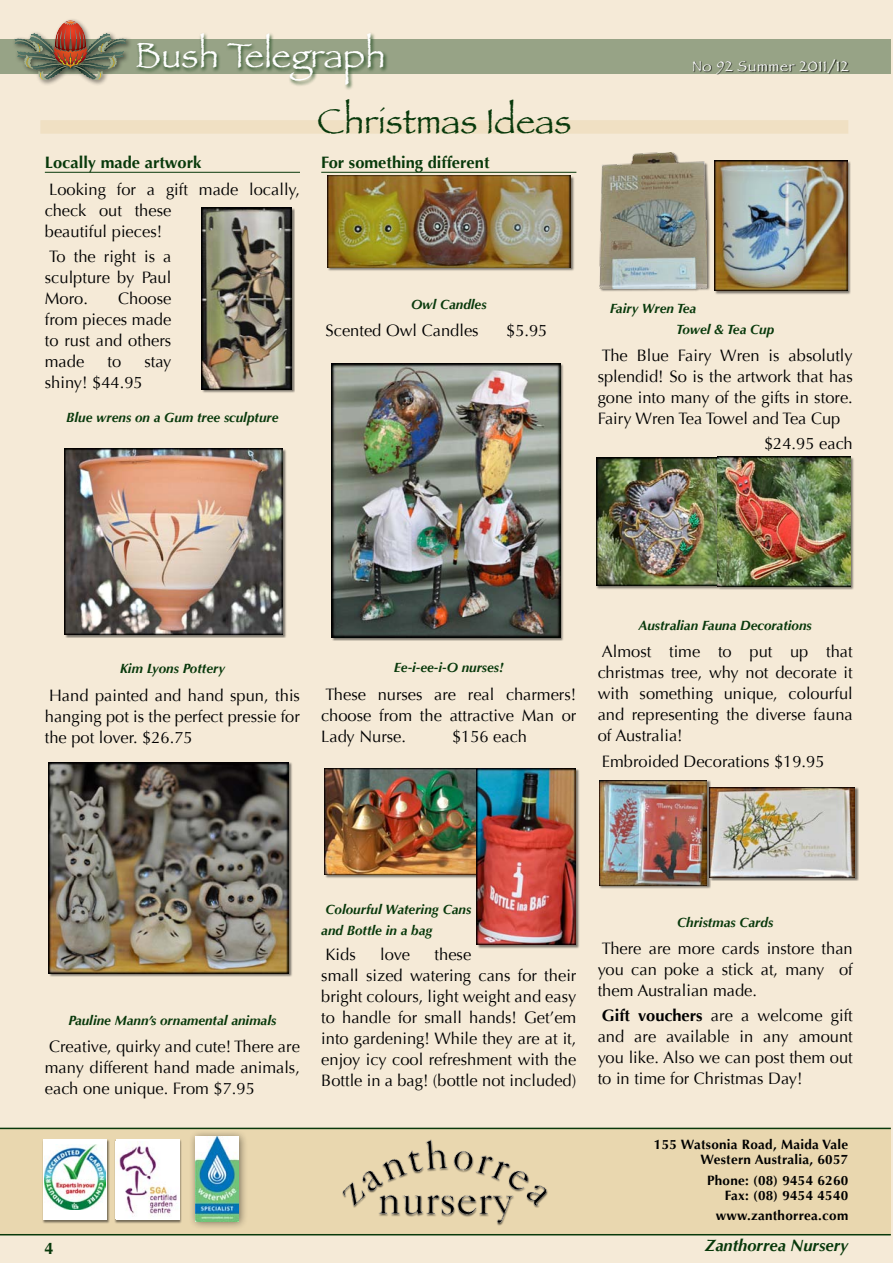
<style>
.page{position:relative;width:893px;height:1263px;background:#f5ead7}
.page>*{position:absolute;margin:0;border:0;box-sizing:border-box;transform-origin:0 0}
.t1{font:36px "Papyrus";color:#08390b}
.t2{font:36px "Papyrus";color:#fff}
.t3{font:16.5px/21px "Optima";color:#000;text-align:justify}
.t4{font:700 16.5px "Optima";color:#08390b}
.t5{font:italic 700 16.5px "Optima";color:#08390b}
.t6{font:15px "Papyrus";letter-spacing:.05em;color:#fff}
.t7{font:italic 700 13.5px/21px "Optima";color:#08390b}
.t8{font:700 13.5px/15px "Optima";letter-spacing:.02em;color:#000;text-align:right}
.s1{font-weight:700}
</style>
<div class="page">
<div style="left:0;top:1128px;width:891px;height:107px;background:#e9d7af"></div>
<img style="left:342px;top:1140px;width:205px;height:84px">
<div style="left:0;top:40px;width:891px;height:34px;background:#97a386"></div>
<hr style="left:0;top:1234px;width:891px;height:1px;background:#08390b">
<hr style="left:0;top:1128px;width:891px;height:1px;background:#08390b">
<div style="left:135px;top:32px;width:254px;height:59px;background:#08390b;opacity:.75"></div>
<div style="left:693px;top:59px;width:156px;height:15px;background:#000;opacity:.75"></div>
<div style="left:42px;top:1139px;width:67px;height:84px;background:#000;opacity:.5"></div>
<div style="left:43px;top:1139px;width:64px;height:81px;background:#fff"></div>
<img style="left:45px;top:1145px;width:60px;height:64px">
<div style="left:115px;top:1139px;width:67px;height:84px;background:#000;opacity:.5"></div>
<div style="left:116px;top:1139px;width:64px;height:81px;background:#fff"></div>
<img style="left:117px;top:1141px;width:60px;height:74px">
<div style="left:40px;top:120px;width:808px;height:14px;background:#f0e0c3"></div>
<hr style="left:45px;top:172px;width:255px;height:1px;background:#08390b">
<hr style="left:321px;top:172px;width:255px;height:1px;background:#08390b">
<div style="left:12px;top:18px;width:121px;height:69px;background:#000;opacity:.5"></div>
<img style="left:14px;top:20px;width:113px;height:60px">
<div style="left:597px;top:457px;width:124px;height:133px;background:#000;opacity:.5"></div>
<img style="left:596px;top:457px;width:122px;height:129px">
<div style="left:718px;top:457px;width:136px;height:133px;background:#000;opacity:.5"></div>
<div style="left:327px;top:176px;width:248px;height:96px;background:#000;opacity:.5"></div>
<img style="left:327px;top:176px;width:244px;height:91px">
<div style="left:325px;top:769px;width:155px;height:109px;background:#000;opacity:.5"></div>
<img style="left:325px;top:769px;width:152px;height:105px">
<div style="left:332px;top:364px;width:232px;height:277px;background:#000;opacity:.5"></div>
<img style="left:332px;top:363px;width:228px;height:274px">
<div style="left:202px;top:208px;width:93px;height:185px;background:#000;opacity:.5"></div>
<img style="left:201px;top:208px;width:90px;height:181px">
<div style="left:49px;top:762px;width:243px;height:215px;background:#000;opacity:.5"></div>
<img style="left:49px;top:762px;width:239px;height:211px">
<div style="left:65px;top:449px;width:222px;height:189px;background:#000;opacity:.5"></div>
<img style="left:65px;top:448px;width:217px;height:186px">
<div style="left:599px;top:780px;width:112px;height:109px;background:#000;opacity:.5"></div>
<img style="left:599px;top:780px;width:108px;height:105px">
<div style="left:710px;top:787px;width:149px;height:94px;background:#000;opacity:.5"></div>
<img style="left:710px;top:787px;width:145px;height:90px">
<div style="left:600px;top:153px;width:110px;height:139px;background:#000;opacity:.5"></div>
<img style="left:599px;top:153px;width:107px;height:135px">
<div style="left:715px;top:161px;width:136px;height:134px;background:#000;opacity:.5"></div>
<img style="left:715px;top:161px;width:132px;height:130px">
<div style="left:477px;top:769px;width:102px;height:179px;background:#000;opacity:.5"></div>
<img style="left:477px;top:768px;width:98px;height:177px">
<div style="left:188px;top:1129px;width:60px;height:101px;background:#000;opacity:.5"></div>
<img style="left:195px;top:1136px;width:44px;height:85px">
<h1 class="t2" style="left:135px;top:33px;width:252px">Bush Telegraph</h1>
<p class="t4" style="left:45px;top:155px;width:158px">Locally made artwork</p>
<p class="t3" style="left:45px;top:180px;width:257px;text-align:left">Looking for a gift made locally, check out these<br>beautiful pieces!</p>
<p class="t3" style="left:45px;top:248px;width:128px">To the right is a sculpture by Paul Moro.</p>
<p class="t3" style="left:45px;top:290px;width:128px;text-indent:73px">Choose from pieces made to rust and others made</p>
<p class="t3" style="left:107px;top:353px;width:15px">to</p>
<p class="t3" style="left:144px;top:353px;width:29px">stay</p>
<p class="t3" style="left:45px;top:374px;width:99px">shiny! $44.95</p>
<p class="t7" style="left:66px;top:407px;width:214px">Blue wrens on a Gum tree sculpture</p>
<h1 class="t1" style="left:317px;top:99px;width:256px">Christmas Ideas</h1>
<p class="t4" style="left:321px;top:155px;width:170px">For something different</p>
<p class="t7" style="left:411px;top:294px;width:77px">Owl Candles</p>
<p class="t3" style="left:325px;top:321px;width:155px">Scented Owl Candles</p>
<p class="t3" style="left:506px;top:321px;width:43px">$5.95</p>
<p class="t6" style="left:692px;top:57px;width:158px">No 92 Summer 2011/12</p>
<p class="t7" style="left:676px;top:298px;width:99px;text-indent:-66px">Fairy Wren Tea<br>Towel &amp; Tea Cup</p>
<p class="t3" style="left:598px;top:346px;width:257px">The Blue Fairy Wren is absolutly splendid! So is the artwork that has gone into many of the gifts in store.<br>Fairy Wren Tea Towel and Tea Cup</p>
<p class="t3" style="left:764px;top:435px;width:90px">$24.95 each</p>
<p class="t7" style="left:120px;top:658px;width:107px">Kim Lyons Pottery</p>
<p class="t3" style="left:45px;top:686px;width:257px">Hand painted and hand spun, this hanging pot is the perfect pressie for the pot lover. $26.75</p>
<p class="t7" style="left:394px;top:657px;width:111px">Ee-i-ee-i-O nurses!</p>
<p class="t3" style="left:321px;top:685px;width:257px">These nurses are real charmers! choose from the attractive Man or Lady Nurse.</p>
<p class="t3" style="left:452px;top:727px;width:76px">$156 each</p>
<p class="t7" style="left:639px;top:615px;width:175px">Australian Fauna Decorations</p>
<p class="t3" style="left:598px;top:643px;width:257px">Almost time to put up that christmas tree, why not decorate it with something unique, colourful and representing the diverse fauna of Australia!</p>
<p class="t3" style="left:602px;top:752px;width:224px">Embroided Decorations $19.95</p>
<p class="t7" style="left:69px;top:1010px;width:209px">Pauline Mann’s ornamental animals</p>
<p class="t3" style="left:45px;top:1037px;width:257px">Creative, quirky and cute! There are many different hand made animals, each one unique. From $7.95</p>
<p class="t4" style="left:45px;top:1242px;width:11px">4</p>
<p class="t7" style="left:321px;top:899px;width:152px;text-indent:4px">Colourful Watering Cans and Bottle in a bag</p>
<p class="t3" style="left:325px;top:946px;width:32px">Kids</p>
<p class="t3" style="left:380px;top:946px;width:31px">love</p>
<p class="t3" style="left:321px;top:946px;width:257px;text-align:center">these<br>small sized watering cans for their bright colours, light weight and easy to handle for small hands! Get’em into gardening! While they are at it, enjoy icy cool refreshment with the<br>Bottle in a bag! (bottle not included)</p>
<p class="t7" style="left:677px;top:911px;width:98px">Christmas Cards</p>
<p class="t3" style="left:598px;top:939px;width:257px">There are more cards instore than you can poke a stick at, many of them Australian made.</p>
<p class="t3" style="left:598px;top:1006px;width:257px"><span class="s1">Gift vouchers</span> are a welcome gift and are available in any amount you like. Also we can post them out to in time for Christmas Day!</p>
<p class="t8" style="left:654px;top:1138px;width:196px">155 Watsonia Road, Maida Vale<br>Western Australia, 6057</p>
<p class="t8" style="left:707px;top:1174px;width:143px">Phone: (08) 9454 6260<br>Fax: (08) 9454 4540</p>
<p class="t8" style="left:716px;top:1209px;width:134px">www.zanthorrea.com</p>
<p class="t5" style="left:705px;top:1235px;width:145px">Zanthorrea Nursery</p>
</div>
